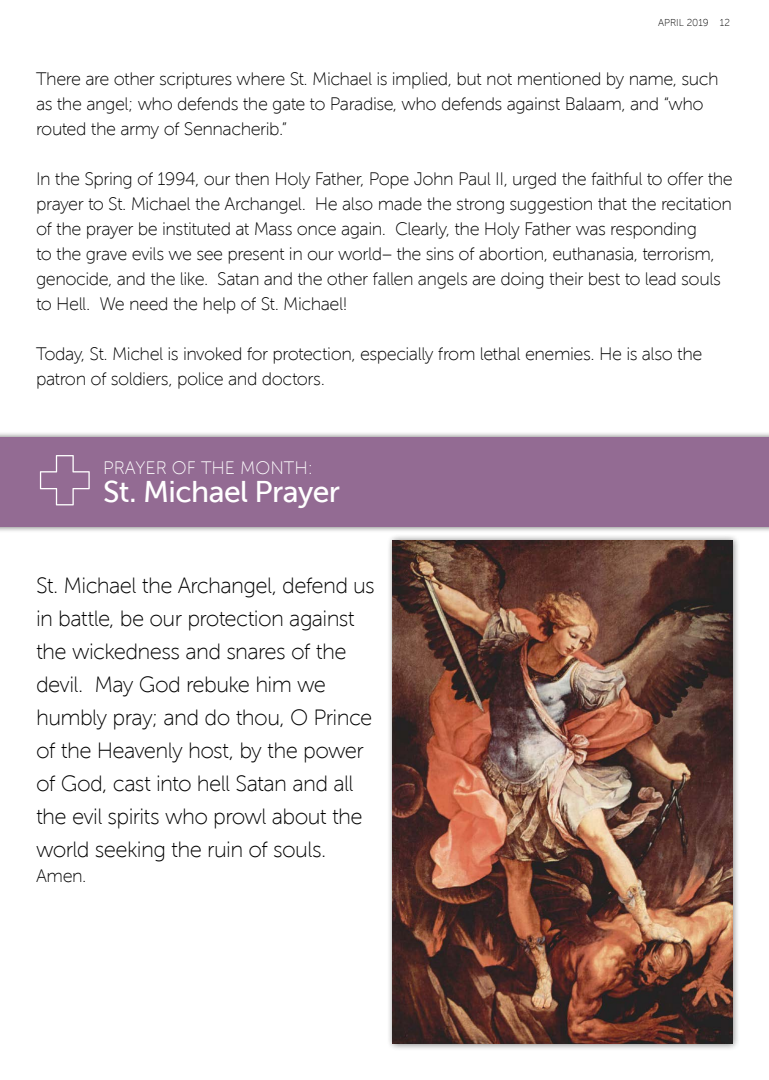
<style>
.page{position:relative;width:769px;height:1080px;background:#fff}
.page>*{position:absolute;margin:0;border:0;box-sizing:border-box;transform-origin:0 0}
.t1{font:30px "Museo Sans 500";letter-spacing:-.02em;color:#fff}
.t2{font:22px/33px "Museo Sans 100";letter-spacing:-.03em;color:#000}
.t3{font:18px/25px "Museo Sans 100";letter-spacing:-.025em;color:#000}
.t4{font:18px "Museo Sans 100";color:#fff}
.t5{font:10px "Museo Sans 100";color:#000}
</style>
<div class="page">
<div style="left:0;top:431px;width:768px;height:102px;background:#000;opacity:.5"></div>
<div style="left:0;top:437px;width:768px;height:90px;background:#936b93"></div>
<svg style="left:40px;top:455px;width:50px;height:50px"></svg>
<div style="left:386px;top:533px;width:354px;height:519px;background:#000;opacity:.5"></div>
<img style="left:392px;top:540px;width:340px;height:504px">
<p class="t5" style="left:657px;top:17px;width:73px">APRIL 2019 12</p>
<p class="t3" style="left:36px;top:66px;width:683px">There are other scriptures where St. Michael is implied, but not mentioned by name, such as the angel; who defends the gate to Paradise, who defends against Balaam, and “who routed the army of Sennacherib.”</p>
<p class="t3" style="left:36px;top:166px;width:698px">In the Spring of 1994, our then Holy Father, Pope John Paul II, urged the faithful to offer the prayer to St. Michael the Archangel. He also made the strong suggestion that the recitation of the prayer be instituted at Mass once again. Clearly, the Holy Father was responding<br>to the grave evils we see present in our world– the sins of abortion, euthanasia, terrorism, genocide, and the like. Satan and the other fallen angels are doing their best to lead souls to Hell. We need the help of St. Michael!</p>
<p class="t3" style="left:36px;top:341px;width:667px">Today, St. Michel is invoked for protection, especially from lethal enemies. He is also the patron of soldiers, police and doctors.</p>
<p class="t4" style="left:103px;top:458px;width:211px">PRAYER OF THE MONTH:</p>
<h1 class="t1" style="left:103px;top:475px;width:238px">St. Michael Prayer</h1>
<p class="t2" style="left:36px;top:569px;width:340px">St. Michael the Archangel, defend us in battle, be our protection against the wickedness and snares of the devil. May God rebuke him we humbly pray; and do thou, O Prince of the Heavenly host, by the power of God, cast into hell Satan and all the evil spirits who prowl about the world seeking the ruin of souls.</p>
<p class="t3" style="left:36px;top:863px;width:52px">Amen.</p>
</div>
